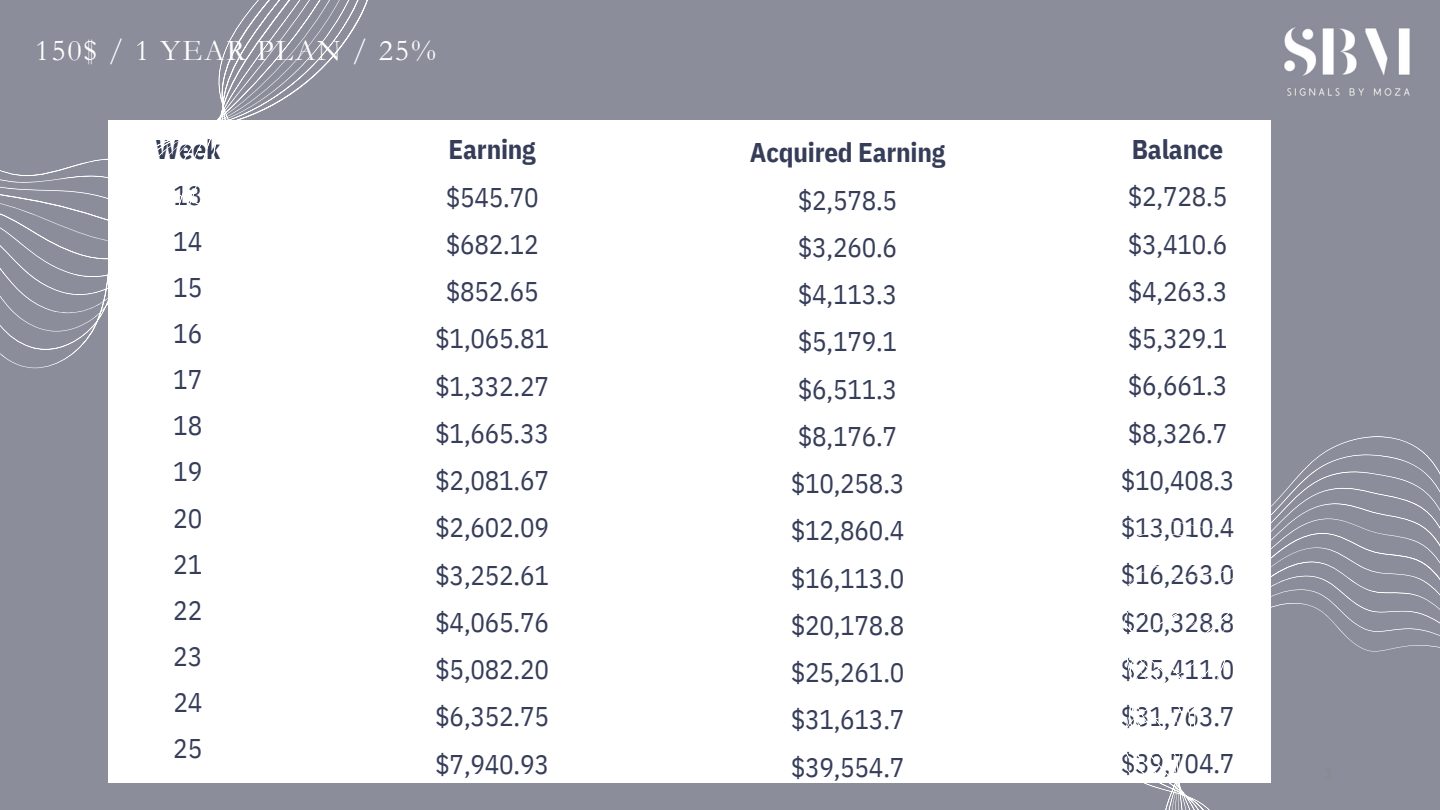
<style>
.page{position:relative;width:1440px;height:810px;background:#8b8e9a}
.page>*{position:absolute;margin:0;border:0;box-sizing:border-box;transform-origin:0 0}
.t1{font:30.45px "Garamond";letter-spacing:.06em;color:#fff}
.t2{font:27px/47.2px "IBM Plex Sans Cond";letter-spacing:-.01em;color:#363d59;text-align:center}
.t3{font:700 27px/47.2px "IBM Plex Sans Cond";letter-spacing:-.01em;color:#363d59;text-align:center}
.s1{font-weight:400}
</style>
<div class="page">
<div style="left:108px;top:120px;width:1162px;height:662px;background:#fff"></div>
<svg style="left:932px;top:330px;width:508px;height:480px"></svg>
<svg style="left:0;top:0;width:368px;height:368px"></svg>
<img style="left:1284px;top:27px;width:126px;height:69px">
<p class="t1" style="left:35px;top:33px;width:402px">150$ / 1 YEAR PLAN / 25%</p>
<p class="t3" style="left:156px;top:125px;width:66px">Week</p>
<h1 class="t2" style="left:174px;top:171px;width:30px">13</h1>
<p class="t2" style="left:173px;top:217px;width:31px">14</p>
<p class="t2" style="left:173px;top:263px;width:31px">15</p>
<p class="t2" style="left:173px;top:309px;width:31px">16</p>
<p class="t2" style="left:173px;top:355px;width:31px">17</p>
<p class="t2" style="left:173px;top:402px;width:31px">18</p>
<p class="t2" style="left:173px;top:448px;width:31px">19</p>
<p class="t2" style="left:173px;top:494px;width:31px">20</p>
<p class="t2" style="left:173px;top:540px;width:31px">21</p>
<p class="t2" style="left:173px;top:586px;width:31px">22</p>
<p class="t2" style="left:173px;top:632px;width:31px">23</p>
<p class="t2" style="left:174px;top:678px;width:30px">24</p>
<p class="t2" style="left:173px;top:724px;width:31px">25</p>
<p class="t3" style="left:449px;top:126px;width:89px">Earning</p>
<p class="t2" style="left:435px;top:173px;width:115px">$545.70 $682.12 $852.65 $1,065.81 $1,332.27 $1,665.33 $2,081.67 $2,602.09 $3,252.61 $4,065.76 $5,082.20 $6,352.75 $7,940.93</p>
<p class="t3" style="left:750px;top:129px;width:197px">Acquired Earning <span class="s1">$2,578.5</span></p>
<p class="t2" style="left:798px;top:223px;width:101px">$3,260.6</p>
<p class="t2" style="left:798px;top:270px;width:101px">$4,113.3</p>
<p class="t2" style="left:798px;top:318px;width:101px">$5,179.1</p>
<p class="t2" style="left:798px;top:365px;width:101px">$6,511.3</p>
<p class="t2" style="left:798px;top:412px;width:101px">$8,176.7</p>
<p class="t2" style="left:791px;top:459px;width:115px">$10,258.3</p>
<p class="t2" style="left:791px;top:507px;width:115px">$12,860.4</p>
<p class="t2" style="left:791px;top:554px;width:115px">$16,113.0</p>
<p class="t2" style="left:791px;top:601px;width:115px">$20,178.8</p>
<p class="t2" style="left:791px;top:648px;width:115px">$25,261.0</p>
<p class="t2" style="left:791px;top:696px;width:115px">$31,613.7</p>
<p class="t2" style="left:791px;top:743px;width:115px">$39,554.7</p>
<p class="t3" style="left:1132px;top:125px;width:93px">Balance</p>
<p class="t2" style="left:1121px;top:173px;width:115px;text-align:left">$2,728.5 $3,410.6 $4,263.3 $5,329.1 $6,661.3 $8,326.7 $10,408.3 $13,010.4 $16,263.0 $20,328.8 $25,411.0 $31,763.7 $39,704.7</p>
</div>
